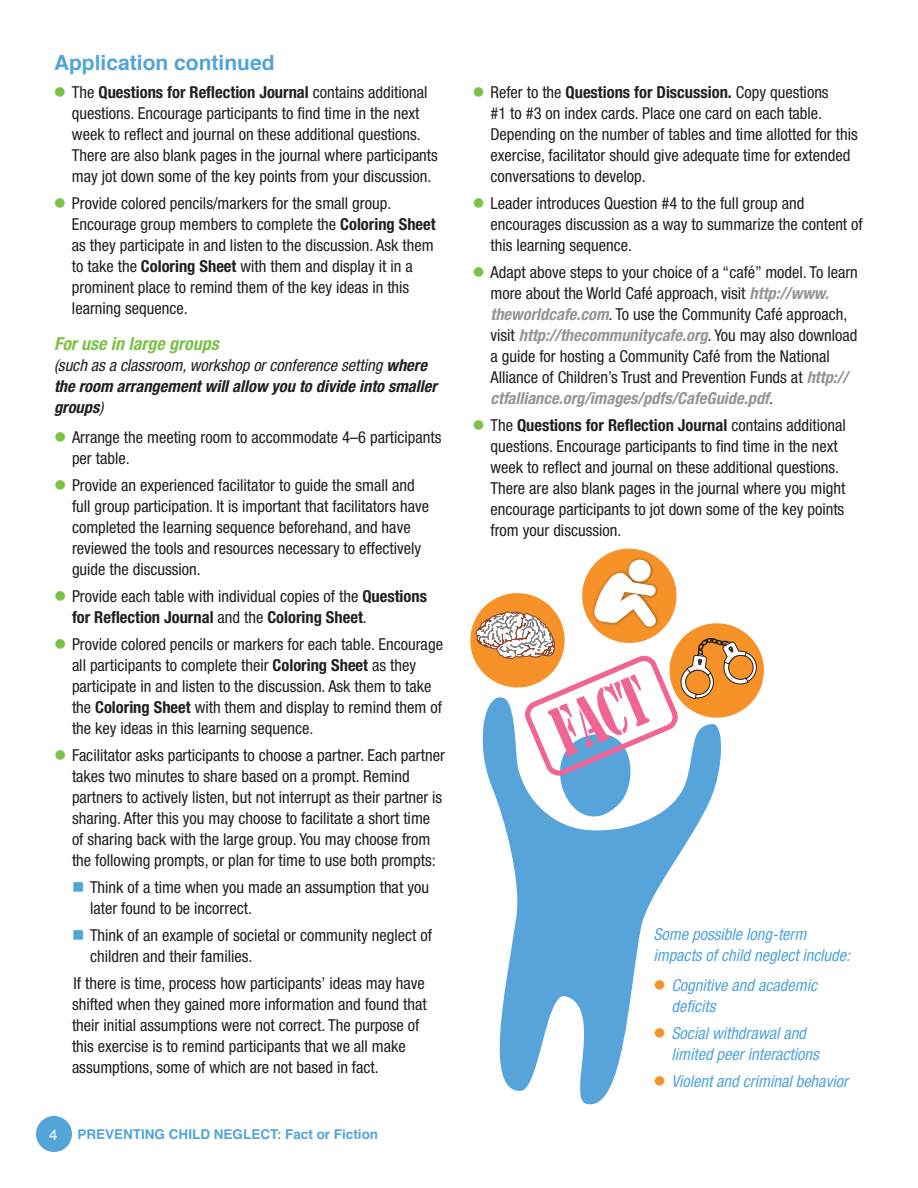
<style>
.page{position:relative;width:918px;height:1188px;background:#fff}
.page>*{position:absolute;margin:0;border:0;box-sizing:border-box;transform-origin:0 0}
.t1{font:700 21px "Helvetica";color:#52a4d9}
.t2{font:italic 700 condensed 18px "Helvetica Neue";color:#7cc247}
.t3{font:condensed 16.5px/21px "Helvetica Neue";color:#231f20}
.t4{font:italic condensed 16.5px/21px "Helvetica Neue";color:#52a4d9}
.t5{font:italic 700 condensed 16.5px/21px "Helvetica Neue";color:#231f20}
.t6{font:15px "Helvetica";color:#fff}
.t7{font:700 13.5px "Helvetica";color:#52a4d9}
.s1{color:#7cc247}
.s2{font-weight:700}
.s3{font-weight:400}
.s4{color:#52a4d9}
.s5{font-weight:700;font-style:italic;color:#939598}
.s6{color:#f69226}
</style>
<div class="page">
<div style="left:36px;top:1116px;width:36px;height:36px;background:#52a4d9;border-radius:50%"></div>
<svg style="left:499px;top:850px;width:183px;height:255px;fill:#56a4da"></svg>
<svg style="left:470px;top:548px;width:294px;height:302px"></svg>
<p class="t1" style="left:54px;top:45px;width:222px">Application continued</p>
<p class="t3" style="left:72px;top:81px;width:367px;text-indent:-18px"><span class="s1">●</span> The <span class="s2">Questions for Reflection Journal</span> contains additional questions. Encourage participants to find time in the next week to reflect and journal on these additional questions.<br>There are also blank pages in the journal where participants may jot down some of the key points from your discussion.</p>
<p class="t3" style="left:72px;top:192px;width:365px;text-indent:-18px"><span class="s1">●</span> Provide colored pencils/markers for the small group.<br>Encourage group members to complete the <span class="s2">Coloring Sheet </span>as they participate in and listen to the discussion. Ask them to take the <span class="s2">Coloring Sheet</span> with them and display it in a prominent place to remind them of the key ideas in this learning sequence.</p>
<p class="t2" style="left:54px;top:332px;width:166px">For use in large groups</p>
<p class="t5" style="left:54px;top:354px;width:384px"><span class="s3">(such as a classroom, workshop or conference setting</span> where the room arrangement will allow you to divide into smaller groups<span class="s3">)</span></p>
<p class="t3" style="left:72px;top:426px;width:371px;text-indent:-18px"><span class="s1">●</span> Arrange the meeting room to accommodate 4–6 participants per table.</p>
<p class="t3" style="left:72px;top:474px;width:359px;text-indent:-18px"><span class="s1">●</span> Provide an experienced facilitator to guide the small and full group participation. It is important that facilitators have completed the learning sequence beforehand, and have reviewed the tools and resources necessary to effectively guide the discussion.</p>
<p class="t3" style="left:72px;top:585px;width:357px;text-indent:-18px"><span class="s1">●</span> Provide each table with individual copies of the <span class="s2">Questions for Reflection Journal</span> and the <span class="s2">Coloring Sheet</span>.</p>
<p class="t3" style="left:72px;top:633px;width:373px;text-indent:-18px"><span class="s1">●</span> Provide colored pencils or markers for each table. Encourage all participants to complete their <span class="s2">Coloring Sheet</span> as they participate in and listen to the discussion. Ask them to take the <span class="s2">Coloring Sheet</span> with them and display to remind them of the key ideas in this learning sequence.</p>
<p class="t3" style="left:72px;top:744px;width:374px;text-indent:-18px"><span class="s1">●</span> Facilitator asks participants to choose a partner. Each partner takes two minutes to share based on a prompt. Remind partners to actively listen, but not interrupt as their partner is sharing. After this you may choose to facilitate a short time of sharing back with the large group. You may choose from the following prompts, or plan for time to use both prompts:</p>
<p class="t3" style="left:90px;top:876px;width:341px;text-indent:-18px"><span class="s4">■</span> Think of a time when you made an assumption that you later found to be incorrect.</p>
<p class="t3" style="left:90px;top:924px;width:343px;text-indent:-18px"><span class="s4">■</span> Think of an example of societal or community neglect of children and their families.</p>
<p class="t3" style="left:72px;top:972px;width:356px">If there is time, process how participants’ ideas may have shifted when they gained more information and found that their initial assumptions were not correct. The purpose of this exercise is to remind participants that we all make assumptions, some of which are not based in fact.</p>
<p class="t6" style="left:49px;top:1123px;width:10px">4</p>
<p class="t7" style="left:77px;top:1123px;width:302px">PREVENTING CHILD NEGLECT: Fact or Fiction</p>
<p class="t3" style="left:490px;top:81px;width:369px;text-indent:-18px"><span class="s1">●</span> Refer to the <span class="s2">Questions for Discussion.</span> Copy questions<br>#1 to #3 on index cards. Place one card on each table.<br>Depending on the number of tables and time allotted for this exercise, facilitator should give adequate time for extended conversations to develop.</p>
<p class="t3" style="left:490px;top:192px;width:374px;text-indent:-18px"><span class="s1">●</span> Leader introduces Question #4 to the full group and encourages discussion as a way to summarize the content of this learning sequence.</p>
<p class="t3" style="left:490px;top:261px;width:369px;text-indent:-18px"><span class="s1">●</span> Adapt above steps to your choice of a “café” model. To learn more about the World Café approach, visit <span class="s5">http://www. theworldcafe.com</span>. To use the Community Café approach, visit <span class="s5">http://thecommunitycafe.org</span>. You may also download a guide for hosting a Community Café from the National Alliance of Children’s Trust and Prevention Funds at <span class="s5">http:// ctfalliance.org/images/pdfs/CafeGuide.pdf</span>.</p>
<p class="t3" style="left:490px;top:414px;width:357px;text-indent:-18px"><span class="s1">●</span> The <span class="s2">Questions for Reflection Journal</span> contains additional questions. Encourage participants to find time in the next week to reflect and journal on these additional questions.<br>There are also blank pages in the journal where you might encourage participants to jot down some of the key points from your discussion.</p>
<p class="t4" style="left:653px;top:924px;width:198px">Some possible long-term impacts of child neglect include:</p>
<p class="t4" style="left:671px;top:975px;width:147px;text-indent:-18px"><span class="s6">●</span> Cognitive and academic deficits</p>
<p class="t4" style="left:671px;top:1023px;width:149px;text-indent:-18px"><span class="s6">●</span> Social withdrawal and limited peer interactions</p>
<p class="t4" style="left:653px;top:1071px;width:196px"><span class="s6">●</span> Violent and criminal behavior</p>
</div>
